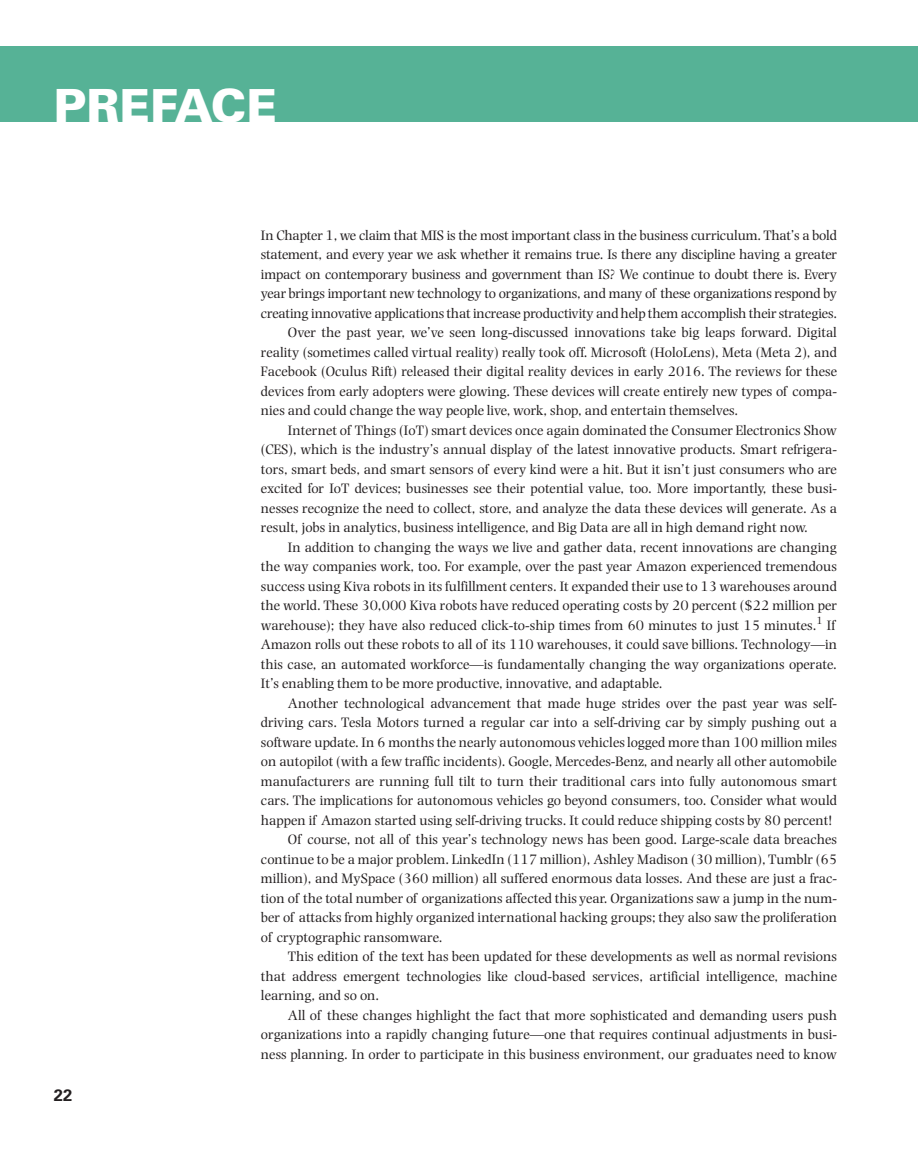
<style>
.page{position:relative;width:918px;height:1175px;background:#fff}
.page>*{position:absolute;margin:0;border:0;box-sizing:border-box;transform-origin:0 0}
.t1{font:900 45.75px "Univers LT Pro 75";color:#fff}
.t2{font:700 16.5px "Univers LT Pro 65";color:#231f20}
.t3{font:14.25px "Photina MT Pro";color:#231f20}
</style>
<div class="page">
<div style="left:0;top:46px;width:918px;height:75px;background:#56b296"></div>
<p class="t1" style="left:54px;top:76px;width:225px">PREFACE</p>
<p class="t2" style="left:54px;top:1085px;width:20px">22</p>
<p class="t3" style="left:261px;top:227px;width:577px">In Chapter 1, we claim that MIS is the most important class in the business curriculum. That’s a bold</p>
<p class="t3" style="left:261px;top:246px;width:578px">statement, and every year we ask whether it remains true. Is there any discipline having a greater</p>
<p class="t3" style="left:261px;top:266px;width:578px">impact on contemporary business and government than IS? We continue to doubt there is. Every</p>
<p class="t3" style="left:261px;top:285px;width:578px">year brings important new technology to organizations, and many of these organizations respond by</p>
<p class="t3" style="left:261px;top:305px;width:578px">creating innovative applications that increase productivity and help them accomplish their strategies.</p>
<p class="t3" style="left:288px;top:324px;width:551px">Over the past year, we’ve seen long-discussed innovations take big leaps forward. Digital</p>
<p class="t3" style="left:261px;top:344px;width:577px">reality (sometimes called virtual reality) really took off. Microsoft (HoloLens), Meta (Meta 2), and</p>
<p class="t3" style="left:261px;top:363px;width:578px">Facebook (Oculus Rift) released their digital reality devices in early 2016. The reviews for these</p>
<p class="t3" style="left:261px;top:383px;width:578px">devices from early adopters were glowing. These devices will create entirely new types of compa-</p>
<p class="t3" style="left:261px;top:402px;width:479px">nies and could change the way people live, work, shop, and entertain themselves.</p>
<p class="t3" style="left:288px;top:422px;width:551px">Internet of Things (IoT) smart devices once again dominated the Consumer Electronics Show</p>
<p class="t3" style="left:261px;top:441px;width:577px">(CES), which is the industry’s annual display of the latest innovative products. Smart refrigera-</p>
<p class="t3" style="left:261px;top:461px;width:578px">tors, smart beds, and smart sensors of every kind were a hit. But it isn’t just consumers who are</p>
<p class="t3" style="left:261px;top:480px;width:578px">excited for IoT devices; businesses see their potential value, too. More importantly, these busi-</p>
<p class="t3" style="left:261px;top:500px;width:578px">nesses recognize the need to collect, store, and analyze the data these devices will generate. As a</p>
<p class="t3" style="left:261px;top:519px;width:548px">result, jobs in analytics, business intelligence, and Big Data are all in high demand right now.</p>
<p class="t3" style="left:288px;top:539px;width:551px">In addition to changing the ways we live and gather data, recent innovations are changing</p>
<p class="t3" style="left:261px;top:558px;width:577px">the way companies work, too. For example, over the past year Amazon experienced tremendous</p>
<p class="t3" style="left:261px;top:578px;width:578px">success using Kiva robots in its fulfillment centers. It expanded their use to 13 warehouses around</p>
<p class="t3" style="left:261px;top:597px;width:578px">the world. These 30,000 Kiva robots have reduced operating costs by 20 percent ($22 million per</p>
<p class="t3" style="left:261px;top:617px;width:576px">warehouse); they have also reduced click-to-ship times from 60 minutes to just 15 minutes.<sup>1</sup> If</p>
<p class="t3" style="left:261px;top:636px;width:577px">Amazon rolls out these robots to all of its 110 warehouses, it could save billions. Technology—in</p>
<p class="t3" style="left:261px;top:656px;width:577px">this case, an automated workforce—is fundamentally changing the way organizations operate.</p>
<p class="t3" style="left:261px;top:675px;width:403px">It’s enabling them to be more productive, innovative, and adaptable.</p>
<p class="t3" style="left:288px;top:695px;width:551px">Another technological advancement that made huge strides over the past year was self-</p>
<p class="t3" style="left:261px;top:714px;width:577px">driving cars. Tesla Motors turned a regular car into a self-driving car by simply pushing out a</p>
<p class="t3" style="left:261px;top:734px;width:578px">software update. In 6 months the nearly autonomous vehicles logged more than 100 million miles</p>
<p class="t3" style="left:261px;top:753px;width:577px">on autopilot (with a few traffic incidents). Google, Mercedes-Benz, and nearly all other automobile</p>
<p class="t3" style="left:261px;top:773px;width:578px">manufacturers are running full tilt to turn their traditional cars into fully autonomous smart</p>
<p class="t3" style="left:261px;top:792px;width:578px">cars. The implications for autonomous vehicles go beyond consumers, too. Consider what would</p>
<p class="t3" style="left:261px;top:812px;width:573px">happen if Amazon started using self-driving trucks. It could reduce shipping costs by 80 percent!</p>
<p class="t3" style="left:288px;top:831px;width:550px">Of course, not all of this year’s technology news has been good. Large-scale data breaches</p>
<p class="t3" style="left:261px;top:851px;width:578px">continue to be a major problem. LinkedIn (117 million), Ashley Madison (30 million), Tumblr (65</p>
<p class="t3" style="left:261px;top:870px;width:578px">million), and MySpace (360 million) all suffered enormous data losses. And these are just a frac-</p>
<p class="t3" style="left:261px;top:890px;width:578px">tion of the total number of organizations affected this year. Organizations saw a jump in the num-</p>
<p class="t3" style="left:261px;top:909px;width:578px">ber of attacks from highly organized international hacking groups; they also saw the proliferation</p>
<p class="t3" style="left:261px;top:929px;width:183px">of cryptographic ransomware.</p>
<p class="t3" style="left:288px;top:948px;width:551px">This edition of the text has been updated for these developments as well as normal revisions</p>
<p class="t3" style="left:261px;top:968px;width:578px">that address emergent technologies like cloud-based services, artificial intelligence, machine</p>
<p class="t3" style="left:261px;top:987px;width:120px">learning, and so on.</p>
<p class="t3" style="left:288px;top:1007px;width:551px">All of these changes highlight the fact that more sophisticated and demanding users push</p>
<p class="t3" style="left:261px;top:1026px;width:578px">organizations into a rapidly changing future—one that requires continual adjustments in busi-</p>
<p class="t3" style="left:261px;top:1046px;width:578px">ness planning. In order to participate in this business environment, our graduates need to know</p>
</div>
